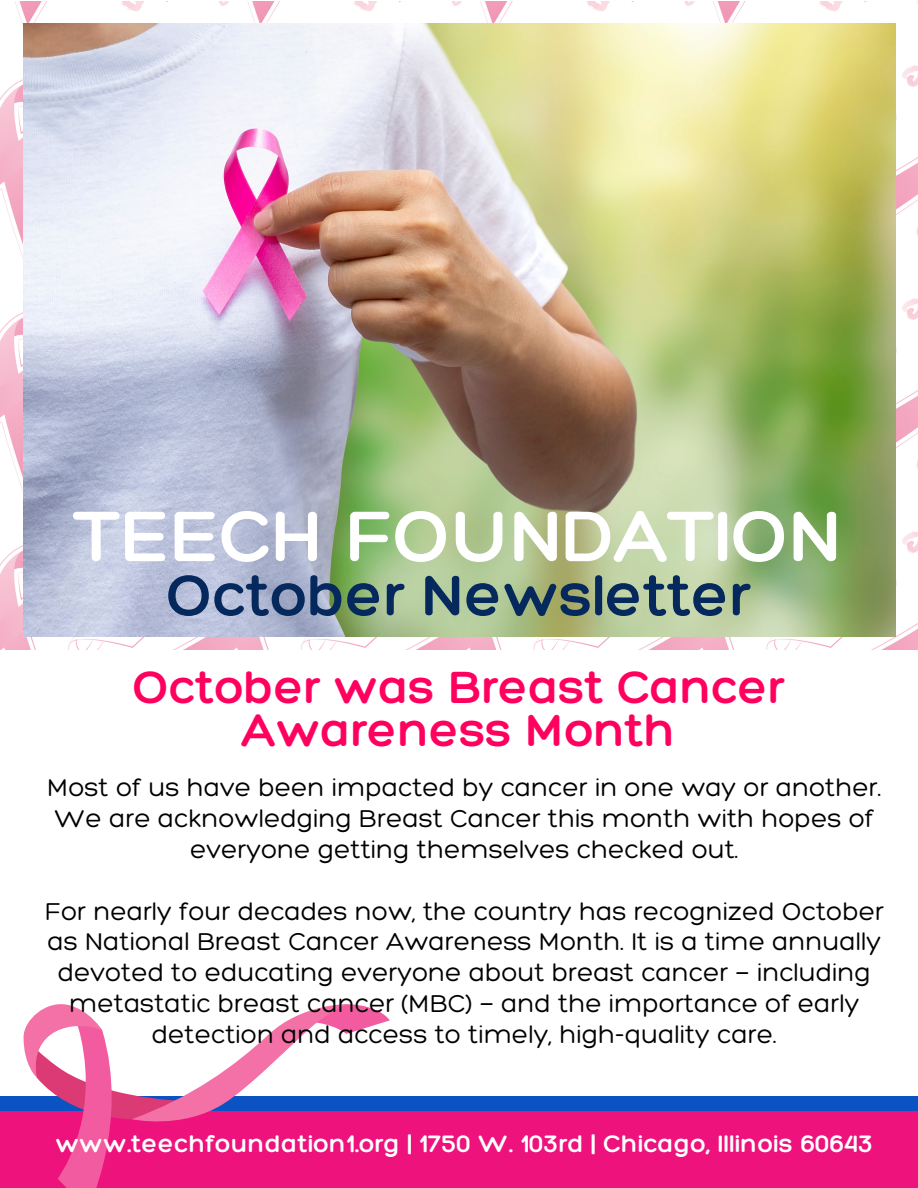
<style>
.page{position:relative;width:918px;height:1188px;background:#fff}
.page>*{position:absolute;margin:0;border:0;box-sizing:border-box;transform-origin:0 0}
.t1{font:300 77.55px "Hero";color:#fff}
.t2{font:300 62.1px "Hero";color:#05285d}
.t3{font:300 48.9px/43.8px "Hero";color:#ff005f;text-align:center}
.t4{font:300 26.4px/30.8px "Hero";color:#000;text-align:center}
.t5{font:300 25.8px "Hero";letter-spacing:.015em;color:#fff}
</style>
<div class="page">
<div style="left:0;top:1096px;width:918px;height:17px;background:#0b53c2"></div>
<div style="left:0;top:1112px;width:918px;height:76px;background:#ed127c"></div>
<img style="left:0;top:2px;width:918px;height:648px">
<img style="left:23px;top:23px;width:872px;height:613px">
<svg style="left:23px;top:1004px;width:367px;height:184px"></svg>
<p class="t1" style="left:75px;top:488px;width:770px">TEECH FOUNDATION</p>
<p class="t2" style="left:167px;top:556px;width:586px">October Newsletter</p>
<p class="t3" style="left:133px;top:664px;width:653px">October was Breast Cancer<br>Awareness Month</p>
<p class="t4" style="left:47px;top:772px;width:836px">Most of us have been impacted by cancer in one way or another.<br>We are acknowledging Breast Cancer this month with hopes of everyone getting themselves checked out.</p>
<p class="t4" style="left:45px;top:895px;width:841px">For nearly four decades now, the country has recognized October as National Breast Cancer Awareness Month. It is a time annually devoted to educating everyone about breast cancer — including metastatic breast cancer (MBC) — and the importance of early detection and access to timely, high-quality care.</p>
<p class="t5" style="left:56px;top:1128px;width:819px">www.teechfoundation1.org | 1750 W. 103rd | Chicago, Illinois 60643</p>
</div>
